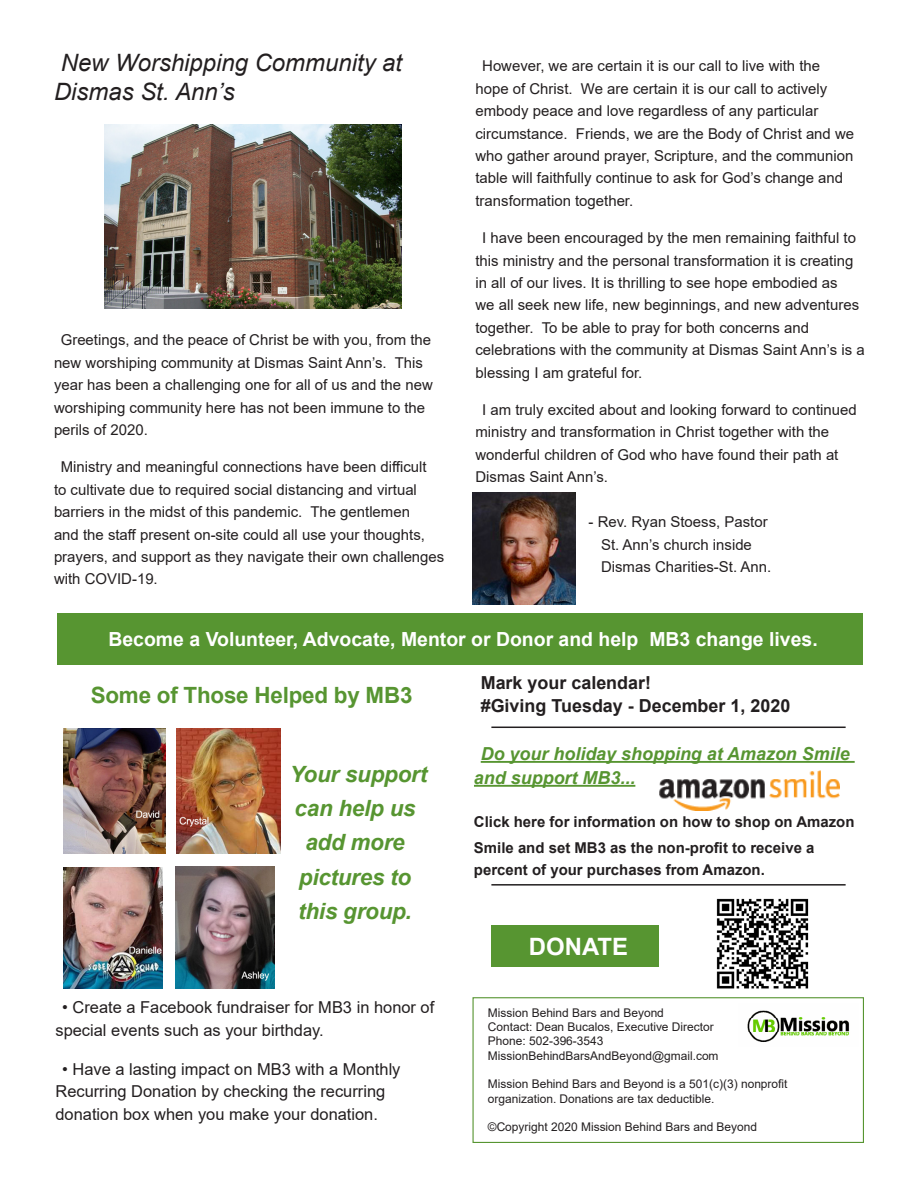
<style>
.page{position:relative;width:918px;height:1188px;background:#fff}
.page>*{position:absolute;margin:0;border:0;box-sizing:border-box;transform-origin:0 0}
.t1{font:italic 23.85px/28.7px "Arial";color:#231f20}
.t2{font:700 23.85px "Arial";color:#fff}
.t3{font:italic 700 22.35px/34.3px "Arial";letter-spacing:-.01em;color:#579531;text-align:center}
.t4{font:700 22.35px "Arial";letter-spacing:-.01em;color:#579531}
.t5{font:700 19.5px "Arial";color:#fff}
.t6{font:italic 700 18px/23.9px "Arial";color:#579531}
.t7{font:700 18px "Arial";color:#231f20}
.t8{font:16.5px/22.4px "Arial";color:#231f20}
.t9{font:15px/22.4px "Arial";color:#231f20}
.t10{font:700 15px/25.3px "Arial";color:#231f20}
.t11{font:12px "Arial";color:#231f20}
</style>
<div class="page">
<img style="left:472px;top:492px;width:103px;height:112px">
<img style="left:105px;top:125px;width:297px;height:184px">
<img style="left:747px;top:1010px;width:103px;height:32px">
<div style="left:473px;top:997px;width:391px;height:146px;border:1px solid #579531"></div>
<hr style="left:481px;top:761px;width:374px;height:2px;background:#579531">
<hr style="left:474px;top:785px;width:161px;height:2px;background:#579531">
<div style="left:57px;top:613px;width:806px;height:51px;background:#579531"></div>
<div style="left:491px;top:926px;width:168px;height:41px;background:#579531"></div>
<img style="left:716px;top:898px;width:93px;height:90px">
<img style="left:177px;top:728px;width:104px;height:125px">
<img style="left:64px;top:728px;width:101px;height:125px">
<img style="left:175px;top:866px;width:100px;height:122px">
<img style="left:64px;top:867px;width:99px;height:121px">
<hr style="left:491px;top:884px;width:355px;height:2px;background:#231f20">
<img style="left:659px;top:771px;width:180px;height:40px">
<hr style="left:491px;top:727px;width:355px;height:1px;background:#231f20">
<p class="t1" style="left:54px;top:49px;width:350px">New Worshipping Community at<br>Dismas St. Ann’s</p>
<p class="t9" style="left:54px;top:329px;width:380px;text-indent:7px">Greetings, and the peace of Christ be with you, from the new worshiping community at Dismas Saint Ann’s. This year has been a challenging one for all of us and the new worshiping community here has not been immune to the perils of 2020.</p>
<p class="t9" style="left:54px;top:456px;width:392px;text-indent:7px">Ministry and meaningful connections have been difficult<br>to cultivate due to required social distancing and virtual barriers in the midst of this pandemic. The gentlemen<br>and the staff present on-site could all use your thoughts, prayers, and support as they navigate their own challenges with COVID-19.</p>
<p class="t9" style="left:475px;top:55px;width:380px;text-indent:7px">However, we are certain it is our call to live with the hope of Christ. We are certain it is our call to actively embody peace and love regardless of any particular circumstance. Friends, we are the Body of Christ and we who gather around prayer, Scripture, and the communion table will faithfully continue to ask for God’s change and transformation together.</p>
<p class="t9" style="left:475px;top:227px;width:391px;text-indent:7px">I have been encouraged by the men remaining faithful to this ministry and the personal transformation it is creating in all of our lives. It is thrilling to see hope embodied as<br>we all seek new life, new beginnings, and new adventures together. To be able to pray for both concerns and celebrations with the community at Dismas Saint Ann’s is a blessing I am grateful for.</p>
<p class="t9" style="left:475px;top:399px;width:383px;text-indent:7px">I am truly excited about and looking forward to continued ministry and transformation in Christ together with the wonderful children of God who have found their path at Dismas Saint Ann’s.</p>
<p class="t9" style="left:601px;top:511px;width:172px;text-indent:-12px">- Rev. Ryan Stoess, Pastor<br>St. Ann’s church inside<br>Dismas Charities-St. Ann.</p>
<p class="t5" style="left:108px;top:625px;width:711px">Become a Volunteer, Advocate, Mentor or Donor and help MB3 change lives.</p>
<p class="t4" style="left:91px;top:680px;width:323px">Some of Those Helped by MB3</p>
<p class="t3" style="left:290px;top:757px;width:139px">Your support can help us add more pictures to this group.</p>
<p class="t8" style="left:55px;top:996px;width:380px;text-indent:7px">• Create a Facebook fundraiser for MB3 in honor of special events such as your birthday.</p>
<p class="t8" style="left:55px;top:1058px;width:347px;text-indent:7px">• Have a lasting impact on MB3 with a Monthly<br>Recurring Donation by checking the recurring donation box when you make your donation.</p>
<p class="t7" style="left:481px;top:670px;width:172px">Mark your calendar!</p>
<p class="t7" style="left:481px;top:693px;width:311px">#Giving Tuesday - December 1, 2020</p>
<p class="t6" style="left:474px;top:742px;width:377px;text-indent:7px">Do your holiday shopping at Amazon Smile and support MB3...</p>
<p class="t10" style="left:474px;top:809px;width:382px">Click here for information on how to shop on Amazon<br>Smile and set MB3 as the non-profit to receive a</p>
<p class="t10" style="left:474px;top:857px;width:292px">percent of your purchases from Amazon.</p>
<p class="t2" style="left:529px;top:930px;width:101px">DONATE</p>
<p class="t11" style="left:488px;top:1004px;width:178px">Mission Behind Bars and Beyond</p>
<p class="t11" style="left:488px;top:1019px;width:227px">Contact: Dean Bucalos, Executive Director</p>
<p class="t11" style="left:488px;top:1033px;width:117px">Phone: 502-396-3543</p>
<p class="t11" style="left:488px;top:1047px;width:232px">MissionBehindBarsAndBeyond@gmail.com</p>
<p class="t11" style="left:488px;top:1076px;width:301px">Mission Behind Bars and Beyond is a 501(c)(3) nonprofit</p>
<p class="t11" style="left:488px;top:1090px;width:228px">organization. Donations are tax deductible.</p>
<p class="t11" style="left:488px;top:1119px;width:271px">©Copyright 2020 Mission Behind Bars and Beyond</p>
</div>
